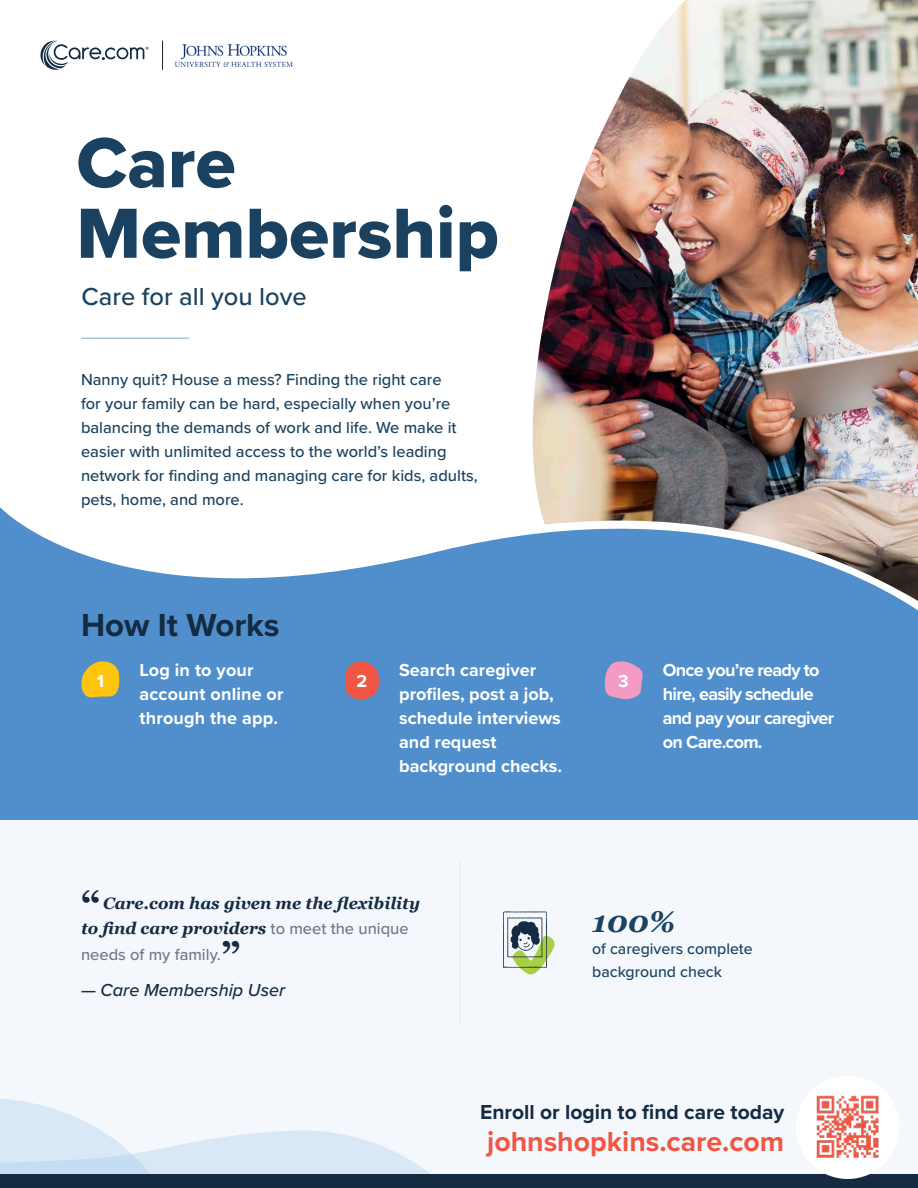
<style>
.page{position:relative;width:918px;height:1188px;background:#fff}
.page>*{position:absolute;margin:0;border:0;box-sizing:border-box;transform-origin:0 0}
.Subtitle_1{font:73.5px/70.5px "Proxima Nova Extrabld";color:#1a415f}
.Info_Text{font:700 37.5px "Georgia";color:#142b42}
.Subtitle_1-2{font:700 33px "Proxima Nova";color:#142b42}
.Subtitle_1-3{font:italic 700 30px "Georgia";color:#194360}
.t1{font:700 28.5px "Proxima Nova";color:#f05643}
.Intro{font:500 25.5px "Proxima Nova";color:#1a425f}
.t2{font:700 21px "Proxima Nova";color:#142b42}
.Body_Text{font:700 18px/24px "Proxima Nova";color:#fff}
.Body_Text-2{font:700 18px/24px "Proxima Nova";letter-spacing:-.04em;color:#fff}
.Info_Text-2{font:italic 500 18px "Proxima Nova";color:#142b42}
.Intro-2{font:500 16.5px/24px "Proxima Nova";color:#1a425f}
.Info_Text-3{font:italic 700 16.5px/25.5px "Georgia";color:#142b42}
.Subtitle_1-4{font:500 15.9px/22.5px "Proxima Nova";color:#194360}
.s1{font-family:"Proxima Nova";font-weight:500;font-style:normal;color:#737787}
.s2{font-style:normal}
</style>
<div class="page">
<img style="left:532px;top:0;width:386px;height:480px">
<svg style="left:0;top:480px;width:918px;height:340px;background:#70a0cd"></svg>
<div style="left:0;top:820px;width:918px;height:368px;background:#f4f8fc"></div>
<svg style="left:0;top:1099px;width:430px;height:75px"></svg>
<div style="left:0;top:1174px;width:918px;height:14px;background:#142b42"></div>
<svg style="left:162px;top:41px;width:1px;height:29px"></svg>
<img style="left:176px;top:44px;width:117px;height:23px">
<svg style="left:40px;top:41px;width:109px;height:29px"></svg>
<hr style="left:81px;top:338px;width:108px;height:1px;background:#a0c8ea">
<div style="left:796px;top:1076px;width:103px;height:103px;background:#fff;border-radius:50%"></div>
<svg style="left:81px;top:661px;width:38px;height:38px"></svg>
<svg style="left:605px;top:661px;width:38px;height:39px"></svg>
<svg style="left:345px;top:661px;width:34px;height:38px"></svg>
<img style="left:816px;top:1095px;width:63px;height:63px">
<hr style="left:459px;top:859px;width:1px;height:166px;background:#a0c8ea">
<svg style="left:502px;top:911px;width:53px;height:63px"></svg>
<p class="Subtitle_1" style="left:76px;top:126px;width:424px">Care<br>Membership</p>
<p class="Intro" style="left:82px;top:277px;width:227px">Care for all you love</p>
<p class="Intro-2" style="left:81px;top:367px;width:398px">Nanny quit? House a mess? Finding the right care<br>for your family can be hard, especially when you’re balancing the demands of work and life. We make it easier with unlimited access to the world’s leading network for finding and managing care for kids, adults, pets, home, and more.</p>
<p class="Subtitle_1-2" style="left:81px;top:601px;width:200px">How It Works</p>
<p class="Body_Text" style="left:140px;top:657px;width:146px">Log in to your account online or through the app.</p>
<p class="Body_Text" style="left:399px;top:657px;width:164px">Search caregiver profiles, post a job, schedule interviews and request background checks.</p>
<p class="Body_Text" style="left:97px;top:669px;width:9px">1</p>
<p class="Body_Text-2" style="left:663px;top:657px;width:173px">Once you’re ready to hire, easily schedule and pay your caregiver on Care.com.</p>
<p class="Body_Text" style="left:357px;top:669px;width:12px">2</p>
<p class="Body_Text" style="left:618px;top:669px;width:12px">3</p>
<p class="Info_Text" style="left:81px;top:881px;width:21px">“</p>
<p class="Info_Text-3" style="left:81px;top:890px;width:341px;text-indent:22px">Care.com has given me the flexibility to find care providers <span class="s1">to meet the unique needs of my family.</span></p>
<p class="Info_Text" style="left:221px;top:932px;width:21px">”</p>
<p class="Info_Text-2" style="left:81px;top:976px;width:206px"><span class="s2">—</span> Care Membership User</p>
<p class="Subtitle_1-3" style="left:592px;top:899px;width:85px">100%</p>
<p class="Subtitle_1-4" style="left:592px;top:937px;width:162px">of caregivers complete background check</p>
<p class="t2" style="left:480px;top:1097px;width:306px">Enroll or login to find care today</p>
<p class="t1" style="left:487px;top:1120px;width:299px">johnshopkins.care.com</p>
</div>
